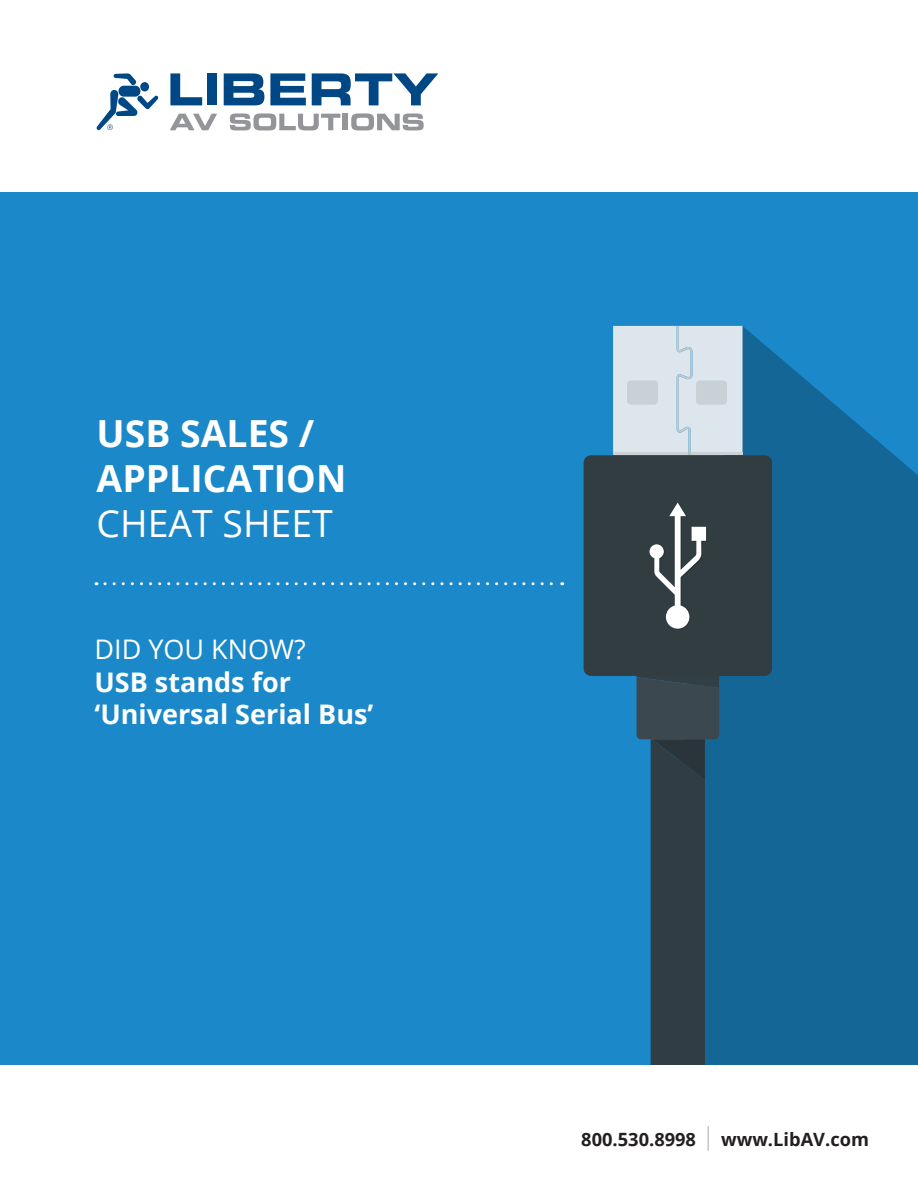
<style>
.page{position:relative;width:918px;height:1188px;background:#fff}
.page>*{position:absolute;margin:0;border:0;box-sizing:border-box;transform-origin:0 0}
.t1{font:700 37.35px/44.8px "Open Sans";color:#fff}
.t2{font:37.35px "Open Sans";color:#fff}
.t3{font:700 27px/32.4px "Open Sans";color:#fff}
.t4{font:27px "Open Sans";color:#fff}
.t5{font:700 18.3px "Open Sans";color:#231f20}
.s1{font-family:"Bernina Sans";font-weight:300;font-stretch:extra-condensed;font-size:25.65px;color:#939598}
</style>
<div class="page">
<div style="left:0;top:192px;width:918px;height:873px;background:#1a88c9"></div>
<svg style="left:719px;top:326px;width:199px;height:739px;background:#14699b"></svg>
<svg style="left:613px;top:326px;width:130px;height:129px;background:#d9e3eb"></svg>
<div style="left:584px;top:455px;width:188px;height:221px;background:#323d42;border-radius:7px"></div>
<svg style="left:650px;top:503px;width:57px;height:126px"></svg>
<div style="left:627px;top:380px;width:31px;height:25px;background:#c8d1d6;border-radius:4px"></div>
<div style="left:696px;top:380px;width:31px;height:25px;background:#c8d1d6;border-radius:4px"></div>
<svg style="left:636px;top:676px;width:83px;height:389px;background:#2a4f64"></svg>
<svg style="left:97px;top:73px;width:61px;height:57px"></svg>
<svg style="left:170px;top:73px;width:32px;height:32px"></svg>
<div style="left:207px;top:73px;width:10px;height:32px;background:#004785"></div>
<svg style="left:224px;top:73px;width:40px;height:32px"></svg>
<svg style="left:270px;top:73px;width:36px;height:32px"></svg>
<svg style="left:312px;top:73px;width:126px;height:32px"></svg>
<svg style="left:170px;top:114px;width:47px;height:16px"></svg>
<svg style="left:230px;top:113px;width:110px;height:17px"></svg>
<div style="left:343px;top:114px;width:5px;height:16px;background:#939598"></div>
<svg style="left:351px;top:113px;width:73px;height:17px"></svg>
<svg style="left:105px;top:582px;width:458px;height:3px"></svg>
<h1 class="t1" style="left:97px;top:410px;width:251px">USB SALES /<br>APPLICATION</h1>
<h1 class="t2" style="left:97px;top:498px;width:238px">CHEAT SHEET</h1>
<p class="t4" style="left:94px;top:631px;width:213px">DID YOU KNOW?</p>
<p class="t3" style="left:94px;top:665px;width:280px">USB stands for ‘Universal Serial Bus’</p>
<p class="t5" style="left:581px;top:1127px;width:289px">800.530.8998 <span class="s1">|</span> www.LibAV.com</p>
</div>
